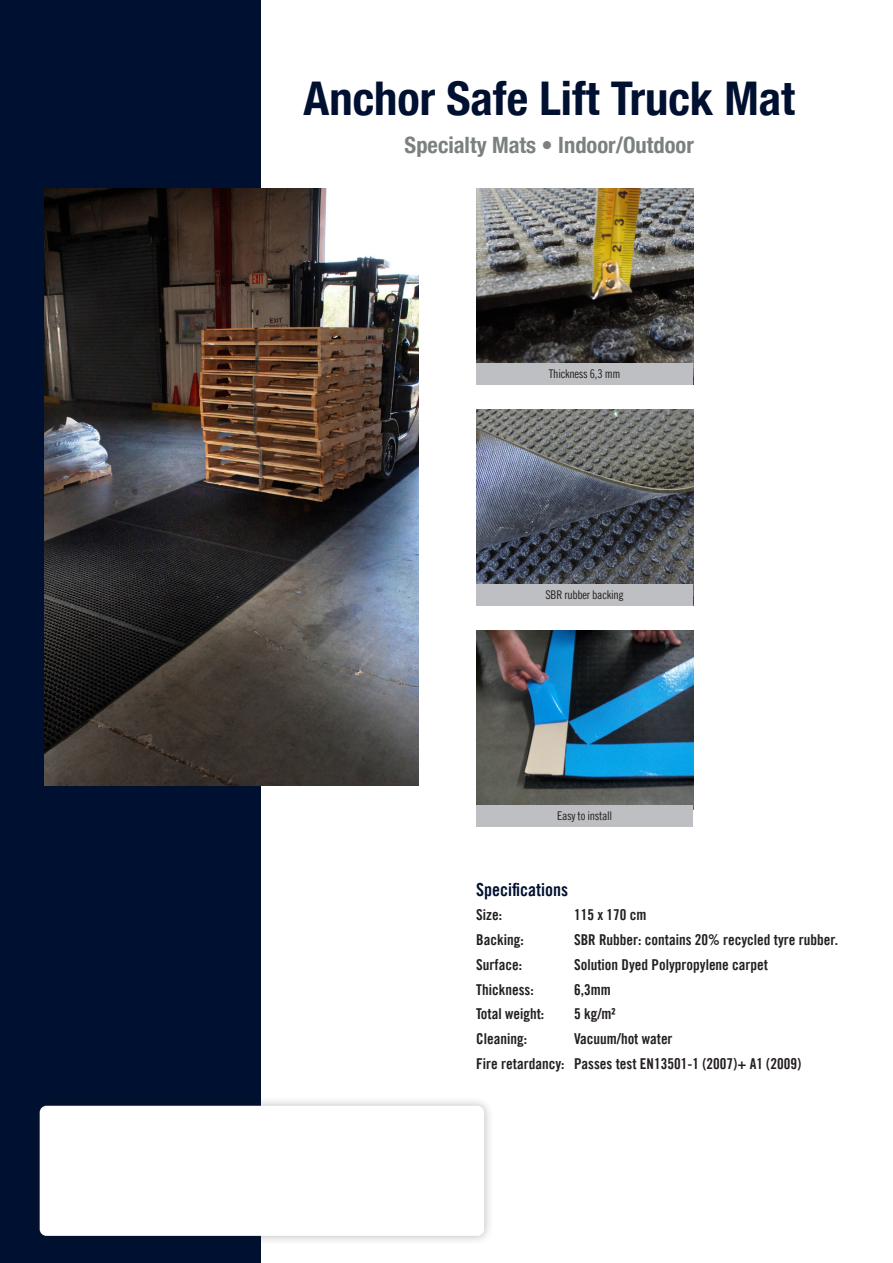
<style>
.page{position:relative;width:893px;height:1263px;background:#fff}
.page>*{position:absolute;margin:0;border:0;box-sizing:border-box;transform-origin:0 0}
.Titel{font:700 condensed 46.5px "Helvetica Neue LT Pro";color:#001030}
.Subtitel{font:700 condensed 22.5px "Helvetica Neue LT Pro";color:#7b8080}
.Specifications{font:18px "Trade Gothic LT Pro Bd Cn 20";color:#001030}
.Specifications-2{font:15px "Trade Gothic LT Pro Bd Cn 20";color:#231f20}
.Standard_Sizes{font:12px "Trade Gothic LT Pro Cn 18";letter-spacing:-.025em;color:#231f20}
</style>
<div class="page">
<div style="left:0;top:0;width:261px;height:1263px;background:#001030"></div>
<div style="left:30px;top:1096px;width:464px;height:149px;background:#231f20;opacity:.3"></div>
<div style="left:40px;top:1106px;width:444px;height:130px;background:#fff;border-radius:7px"></div>
<img style="left:45px;top:189px;width:374px;height:597px">
<img style="left:476px;top:189px;width:217px;height:174px">
<div style="left:476px;top:363px;width:217px;height:21px;background:#bebfc2"></div>
<img style="left:476px;top:410px;width:217px;height:174px">
<div style="left:476px;top:584px;width:217px;height:21px;background:#bebfc2"></div>
<img style="left:476px;top:630px;width:217px;height:175px">
<div style="left:476px;top:805px;width:217px;height:21px;background:#bebfc2"></div>
<p class="Titel" style="left:304px;top:70px;width:493px">Anchor Safe Lift Truck Mat</p>
<p class="Subtitel" style="left:405px;top:132px;width:291px">Specialty Mats • Indoor/Outdoor</p>
<p class="Standard_Sizes" style="left:549px;top:366px;width:73px">Thickness 6,3 mm</p>
<p class="Standard_Sizes" style="left:546px;top:587px;width:80px">SBR rubber backing</p>
<p class="Standard_Sizes" style="left:557px;top:808px;width:57px">Easy to install</p>
<p class="Specifications" style="left:476px;top:878px;width:93px">Specifications</p>
<p class="Specifications-2" style="left:476px;top:906px;width:27px">Size:</p>
<p class="Specifications-2" style="left:574px;top:906px;width:74px">115 x 170 cm</p>
<p class="Specifications-2" style="left:476px;top:931px;width:49px">Backing:</p>
<p class="Specifications-2" style="left:574px;top:931px;width:265px">SBR Rubber: contains 20% recycled tyre rubber.</p>
<p class="Specifications-2" style="left:476px;top:955px;width:47px">Surface:</p>
<p class="Specifications-2" style="left:574px;top:955px;width:196px">Solution Dyed Polypropylene carpet</p>
<p class="Specifications-2" style="left:476px;top:980px;width:59px">Thickness:</p>
<p class="Specifications-2" style="left:574px;top:980px;width:38px">6,3mm</p>
<p class="Specifications-2" style="left:476px;top:1005px;width:70px">Total weight:</p>
<p class="Specifications-2" style="left:574px;top:1005px;width:43px">5 kg/m²</p>
<p class="Specifications-2" style="left:476px;top:1030px;width:52px">Cleaning:</p>
<p class="Specifications-2" style="left:574px;top:1030px;width:100px">Vacuum/hot water</p>
<p class="Specifications-2" style="left:476px;top:1054px;width:327px">Fire retardancy: Passes test EN13501-1 (2007)+ A1 (2009)</p>
</div>
